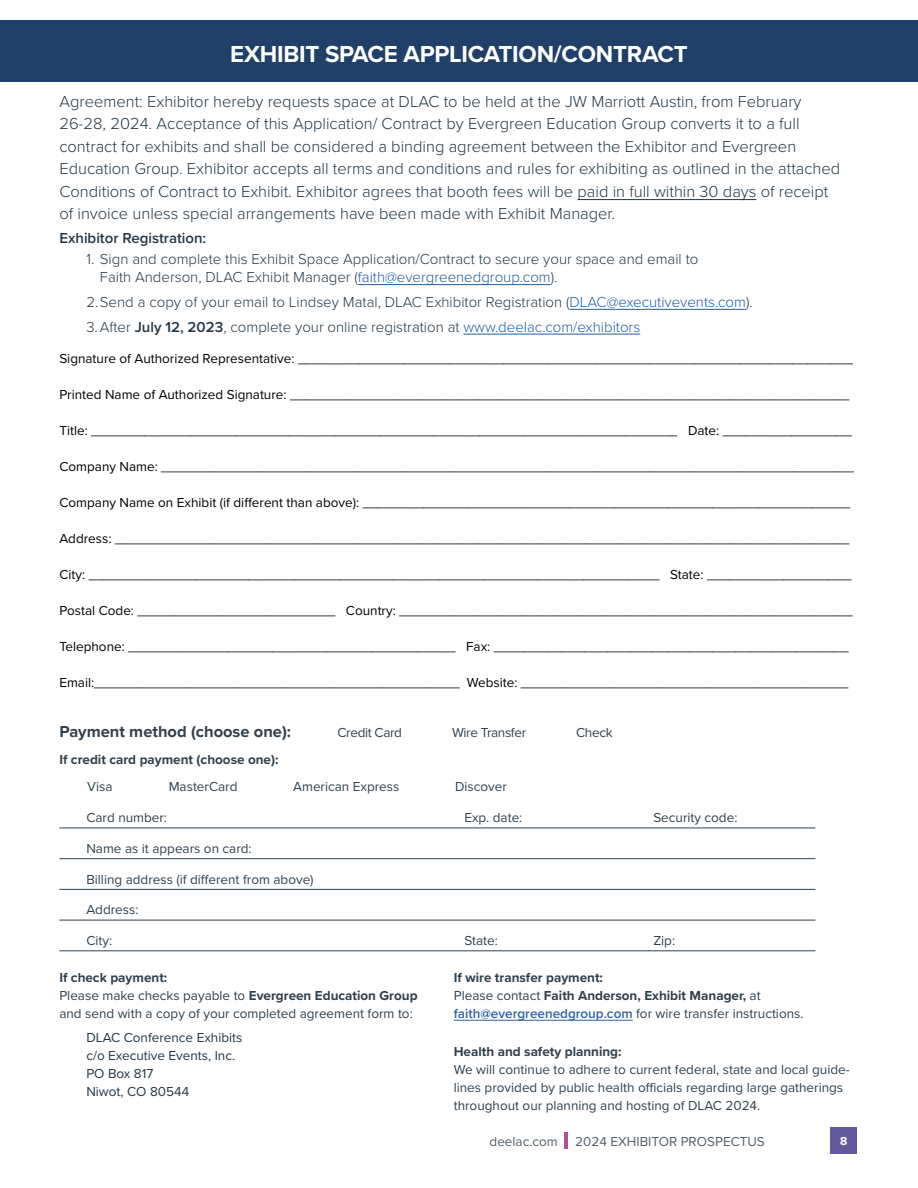
<style>
.page{position:relative;width:918px;height:1188px;background:#fff}
.page>*{position:absolute;margin:0;border:0;box-sizing:border-box;transform-origin:0 0}
.t1{font:700 24px "Proxima Nova";letter-spacing:-.01em;color:#fff}
.t2{font:300 16.5px/22.5px "Proxima Nova";color:#253744}
.t3{font:700 16.5px "Proxima Nova";color:#30414d}
.t4{font:300 15px/18px "Proxima Nova";color:#253744}
.t5{font:600 15px "Proxima Nova";color:#253744}
.t6{font:13.5px "Proxima Nova";color:#000}
.t7{font:13.5px/18px "Proxima Nova";color:#30414d}
.t8{font:700 13.5px/18px "Proxima Nova";color:#30414d}
.t9{font:13.5px/18px "Proxima Nova";color:#253744}
.t10{font:13.5px "Proxima Nova";color:#515f69}
.t11{font:13.5px "Proxima Nova";letter-spacing:-.025em;color:#30414d}
.t12{font:700 12px "Proxima Nova";color:#fff}
.s1{color:#215e9e}
.s2{font-weight:600}
.s3{font-weight:700}
.s4{font-weight:400}
.s5{font-weight:600;color:#2f63a2}
</style>
<div class="page">
<hr style="left:565px;top:1133px;width:3px;height:16px;background:#b2528f">
<div style="left:830px;top:1127px;width:27px;height:27px;background:#625a9d"></div>
<hr style="left:577px;top:199px;width:179px;height:1px;background:#253744">
<hr style="left:358px;top:284px;width:193px;height:1px;background:#215e9e">
<hr style="left:570px;top:309px;width:176px;height:1px;background:#215e9e">
<hr style="left:464px;top:334px;width:176px;height:1px;background:#215e9e">
<hr style="left:59px;top:828px;width:756px;height:1px;background:#30414d">
<hr style="left:59px;top:858px;width:756px;height:1px;background:#30414d">
<hr style="left:59px;top:889px;width:756px;height:1px;background:#30414d">
<hr style="left:59px;top:920px;width:756px;height:1px;background:#30414d">
<hr style="left:59px;top:950px;width:756px;height:1px;background:#30414d">
<hr style="left:454px;top:1020px;width:179px;height:1px;background:#2f63a2">
<div style="left:0;top:20px;width:918px;height:62px;background:#214069"></div>
<h1 class="t1" style="left:230px;top:36px;width:459px">EXHIBIT SPACE APPLICATION/CONTRACT</h1>
<p class="t2" style="left:59px;top:89px;width:782px">Agreement: Exhibitor hereby requests space at DLAC to be held at the JW Marriott Austin, from February 26-28, 2024. Acceptance of this Application/ Contract by Evergreen Education Group converts it to a full contract for exhibits and shall be considered a binding agreement between the Exhibitor and Evergreen Education Group. Exhibitor accepts all terms and conditions and rules for exhibiting as outlined in the attached Conditions of Contract to Exhibit. Exhibitor agrees that booth fees will be paid in full within 30 days of receipt of invoice unless special arrangements have been made with Exhibit Manager.</p>
<p class="t5" style="left:59px;top:226px;width:148px">Exhibitor Registration:</p>
<p class="t4" style="left:100px;top:249px;width:600px;text-indent:-14px">1. Sign and complete this Exhibit Space Application/Contract to secure your space and email to<br>Faith Anderson, DLAC Exhibit Manager (<span class="s1">faith@evergreenedgroup.com</span>).</p>
<p class="t4" style="left:86px;top:289px;width:668px;line-height:24.8px">2.Send a copy of your email to Lindsey Matal, DLAC Exhibitor Registration (<span class="s1">DLAC@executivevents.com</span>).<br>3.After <span class="s2">July 12, 2023</span>, complete your online registration at <span class="s1">www.deelac.com/exhibitors</span></p>
<p class="t6" style="left:59px;top:348px;width:795px">Signature of Authorized Representative: _________________________________________________________________________</p>
<p class="t6" style="left:59px;top:384px;width:792px">Printed Name of Authorized Signature: __________________________________________________________________________</p>
<p class="t6" style="left:59px;top:420px;width:794px">Title: _____________________________________________________________________________ Date: _________________</p>
<p class="t6" style="left:59px;top:456px;width:796px">Company Name: ___________________________________________________________________________________________</p>
<p class="t6" style="left:59px;top:492px;width:792px">Company Name on Exhibit (if different than above): ________________________________________________________________</p>
<p class="t6" style="left:59px;top:528px;width:792px">Address: _________________________________________________________________________________________________</p>
<p class="t6" style="left:59px;top:564px;width:794px">City: ___________________________________________________________________________ State: ___________________</p>
<p class="t6" style="left:59px;top:600px;width:795px">Postal Code: __________________________ Country: ____________________________________________________________</p>
<p class="t6" style="left:59px;top:636px;width:791px">Telephone: ___________________________________________ Fax: _______________________________________________</p>
<p class="t6" style="left:59px;top:672px;width:790px">Email:________________________________________________ Website: ___________________________________________</p>
<p class="t3" style="left:59px;top:720px;width:233px">Payment method (choose one):</p>
<p class="t11" style="left:338px;top:723px;width:66px">Credit Card</p>
<p class="t11" style="left:452px;top:723px;width:76px">Wire Transfer</p>
<p class="t7" style="left:576px;top:723px;width:38px">Check</p>
<p class="t8" style="left:59px;top:751px;width:221px">If credit card payment (choose one):</p>
<p class="t7" style="left:87px;top:777px;width:27px">Visa</p>
<p class="t7" style="left:169px;top:777px;width:70px">MasterCard</p>
<p class="t7" style="left:293px;top:777px;width:108px">American Express</p>
<p class="t7" style="left:455px;top:777px;width:53px">Discover</p>
<p class="t7" style="left:86px;top:808px;width:82px">Card number:</p>
<p class="t7" style="left:464px;top:808px;width:60px">Exp. date:</p>
<p class="t7" style="left:653px;top:808px;width:86px">Security code:</p>
<p class="t7" style="left:86px;top:839px;width:167px">Name as it appears on card:</p>
<p class="t7" style="left:86px;top:870px;width:229px">Billing address (if different from above)</p>
<p class="t7" style="left:86px;top:900px;width:54px">Address:</p>
<p class="t7" style="left:86px;top:931px;width:27px">City:</p>
<p class="t7" style="left:464px;top:931px;width:35px">State:</p>
<p class="t7" style="left:653px;top:931px;width:23px">Zip:</p>
<p class="t7" style="left:59px;top:968px;width:360px"><span class="s3">If check payment:<br></span>Please make checks payable to <span class="s3">Evergreen Education Group </span>and send with a copy of your completed agreement form to:</p>
<p class="t9" style="left:86px;top:1028px;width:158px">DLAC Conference Exhibits c/o Executive Events, Inc.<br>PO Box 817<br>Niwot, CO 80544</p>
<p class="t8" style="left:454px;top:968px;width:351px">If wire transfer payment:<br><span class="s4">Please contact</span> Faith Anderson, Exhibit Manager, <span class="s4">at </span><span class="s5">faith@evergreenedgroup.com</span> <span class="s4">for wire transfer instructions.</span></p>
<p class="t8" style="left:454px;top:1042px;width:169px">Health and safety planning:</p>
<p class="t7" style="left:454px;top:1060px;width:398px">We will continue to adhere to current federal, state and local guide&shy;lines provided by public health officials regarding large gatherings throughout our planning and hosting of DLAC 2024.</p>
<p class="t10" style="left:490px;top:1131px;width:70px">deelac.com</p>
<p class="t10" style="left:575px;top:1131px;width:191px">2024 EXHIBITOR PROSPECTUS</p>
<p class="t12" style="left:840px;top:1133px;width:9px">8</p>
</div>
